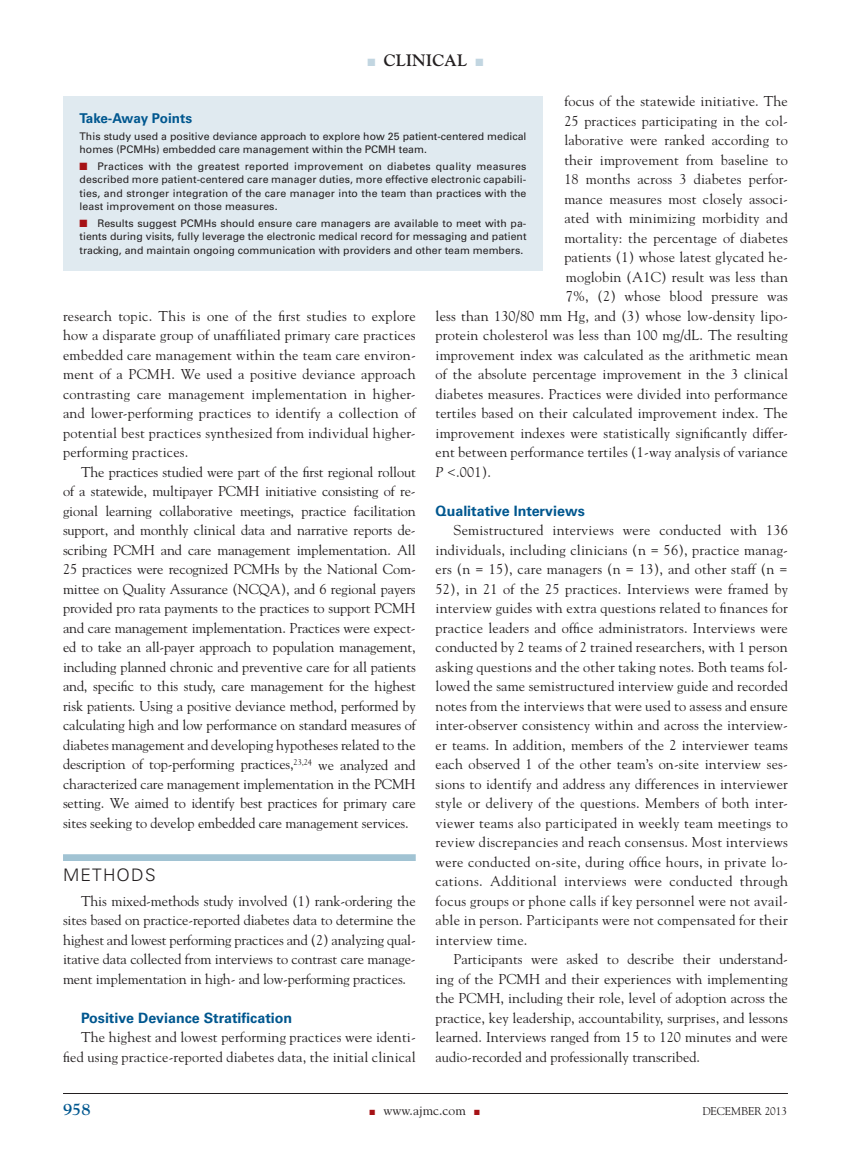
<style>
.page{position:relative;width:851px;height:1161px;background:#fff}
.page>*{position:absolute;margin:0;border:0;box-sizing:border-box;transform-origin:0 0}
.t1{font:300 17.25px "Univers";letter-spacing:.075em;color:#231f20}
.t2{font:700 16.5px "Goudy";color:#231f20}
.t3{font:700 16.5px "Goudy";color:#00578f}
.t4{font:14.25px/19.5px "Goudy";letter-spacing:.01em;color:#231f20;text-align:justify}
.t5{font:700 14.25px "Univers";color:#00578f}
.t6{font:700 13.5px "Univers";letter-spacing:-.02em;color:#00578f}
.t7{font:13.5px "Goudy";color:#231f20}
.t8{font:11.25px "Goudy";color:#231f20}
.t9{font:10.5px/13.5px "Univers";color:#231f20;text-align:justify}
.s1{color:#c2d6e1}
.s2{font-style:italic}
.s3{color:#a61216}
</style>
<div class="page">
<hr style="left:63px;top:1093px;width:725px;height:1px;background:#231f20">
<div style="left:63px;top:854px;width:353px;height:7px;background:#a1c3d3"></div>
<div style="left:63px;top:96px;width:480px;height:175px;background:#e0eaf0"></div>
<p class="t2" style="left:367px;top:51px;width:117px"><span class="s1">■</span> CLINICAL <span class="s1">■</span></p>
<p class="t4" style="left:564px;top:92px;width:225px">focus of the statewide initiative. The</p>
<p class="t4" style="left:564px;top:111px;width:225px">25 practices participating in the col-</p>
<p class="t4" style="left:564px;top:131px;width:225px">laborative were ranked according to</p>
<p class="t4" style="left:564px;top:150px;width:225px">their improvement from baseline to</p>
<p class="t4" style="left:564px;top:170px;width:225px">18 months across 3 diabetes perfor-</p>
<p class="t4" style="left:564px;top:189px;width:225px">mance measures most closely associ-</p>
<p class="t4" style="left:564px;top:209px;width:225px">ated with minimizing morbidity and</p>
<p class="t4" style="left:564px;top:228px;width:225px">mortality: the percentage of diabetes</p>
<p class="t4" style="left:564px;top:248px;width:225px">patients (1) whose latest glycated he-</p>
<p class="t4" style="left:566px;top:267px;width:224px">moglobin (A1C) result was less than</p>
<p class="t4" style="left:566px;top:287px;width:223px">7%, (2) whose blood pressure was</p>
<p class="t4" style="left:435px;top:306px;width:354px">less than 130/80 mm Hg, and (3) whose low-density lipo-</p>
<p class="t4" style="left:435px;top:326px;width:354px">protein cholesterol was less than 100 mg/dL. The resulting</p>
<p class="t4" style="left:435px;top:345px;width:354px">improvement index was calculated as the arithmetic mean</p>
<p class="t4" style="left:435px;top:365px;width:354px">of the absolute percentage improvement in the 3 clinical</p>
<p class="t4" style="left:435px;top:384px;width:354px">diabetes measures. Practices were divided into performance</p>
<p class="t4" style="left:435px;top:404px;width:354px">tertiles based on their calculated improvement index. The</p>
<p class="t4" style="left:435px;top:423px;width:354px">improvement indexes were statistically significantly differ-</p>
<p class="t4" style="left:435px;top:442px;width:354px">ent between performance tertiles (1-way analysis of variance</p>
<p class="t4" style="left:435px;top:462px;width:57px"><span class="s2">P</span> &lt;.001).</p>
<p class="t5" style="left:435px;top:502px;width:151px">Qualitative Interviews</p>
<p class="t4" style="left:435px;top:520px;width:354px;text-indent:18px">Semistructured interviews were conducted with 136 individuals, including clinicians (n = 56), practice manag&shy;ers (n = 15), care managers (n = 13), and other staff (n = 52), in 21 of the 25 practices. Interviews were framed by interview guides with extra questions related to finances for practice leaders and office administrators. Interviews were conducted by 2 teams of 2 trained researchers, with 1 person asking questions and the other taking notes. Both teams fol&shy;lowed the same semistructured interview guide and recorded notes from the interviews that were used to assess and ensure inter-observer consistency within and across the interview&shy;er teams. In addition, members of the 2 interviewer teams each observed 1 of the other team’s on-site interview ses&shy;sions to identify and address any differences in interviewer style or delivery of the questions. Members of both inter&shy;viewer teams also participated in weekly team meetings to review discrepancies and reach consensus. Most interviews were conducted on-site, during office hours, in private lo&shy;cations. Additional interviews were conducted through focus groups or phone calls if key personnel were not avail&shy;able in person. Participants were not compensated for their interview time.</p>
<p class="t4" style="left:435px;top:949px;width:354px;text-indent:18px">Participants were asked to describe their understand&shy;ing of the PCMH and their experiences with implementing the PCMH, including their role, level of adoption across the practice, key leadership, accountability, surprises, and lessons learned. Interviews ranged from 15 to 120 minutes and were audio-recorded and professionally transcribed.</p>
<p class="t6" style="left:80px;top:111px;width:114px">Take-Away Points</p>
<p class="t9" style="left:80px;top:130px;width:448px">This study used a positive deviance approach to explore how 25 patient-centered medical homes (PCMHs) embedded care management within the PCMH team.</p>
<p class="t9" style="left:80px;top:160px;width:448px"><span class="s3">■</span> Practices with the greatest reported improvement on diabetes quality measures described more patient-centered care manager duties, more effective electronic capabili&shy;ties, and stronger integration of the care manager into the team than practices with the least improvement on those measures.</p>
<p class="t9" style="left:80px;top:217px;width:448px"><span class="s3">■</span> Results suggest PCMHs should ensure care managers are available to meet with pa&shy;tients during visits, fully leverage the electronic medical record for messaging and patient tracking, and maintain ongoing communication with providers and other team members.</p>
<p class="t4" style="left:63px;top:306px;width:354px">research topic. This is one of the first studies to explore how a disparate group of unaffiliated primary care practices embedded care management within the team care environ&shy;ment of a PCMH. We used a positive deviance approach contrasting care management implementation in higher&shy;and lower-performing practices to identify a collection of potential best practices synthesized from individual higher&shy;performing practices.</p>
<p class="t4" style="left:63px;top:462px;width:354px;text-indent:18px">The practices studied were part of the first regional rollout of a statewide, multipayer PCMH initiative consisting of re&shy;gional learning collaborative meetings, practice facilitation support, and monthly clinical data and narrative reports de&shy;scribing PCMH and care management implementation. All 25 practices were recognized PCMHs by the National Com&shy;mittee on Quality Assurance (NCQA), and 6 regional payers provided pro rata payments to the practices to support PCMH and care management implementation. Practices were expect&shy;ed to take an all-payer approach to population management, including planned chronic and preventive care for all patients and, specific to this study, care management for the highest risk patients. Using a positive deviance method, performed by calculating high and low performance on standard measures of diabetes management and developing hypotheses related to the description of top-performing practices,<sup>23,24</sup> we analyzed and characterized care management implementation in the PCMH setting. We aimed to identify best practices for primary care sites seeking to develop embedded care management services.</p>
<p class="t1" style="left:63px;top:864px;width:94px">METHODS</p>
<p class="t4" style="left:63px;top:891px;width:354px;text-indent:18px">This mixed-methods study involved (1) rank-ordering the sites based on practice-reported diabetes data to determine the highest and lowest performing practices and (2) analyzing qual&shy;itative data collected from interviews to contrast care manage&shy;ment implementation in high- and low-performing practices.</p>
<p class="t5" style="left:81px;top:1010px;width:213px">Positive Deviance Stratification</p>
<p class="t4" style="left:63px;top:1028px;width:354px;text-align:right">The highest and lowest performing practices were identi&shy;fied using practice-reported diabetes data, the initial clinical</p>
<p class="t3" style="left:63px;top:1099px;width:29px">958</p>
<p class="t7" style="left:369px;top:1102px;width:112px"><span class="s3">■</span> www.ajmc.com <span class="s3">■</span></p>
<p class="t8" style="left:702px;top:1104px;width:86px">DECEMBER 2013</p>
</div>
